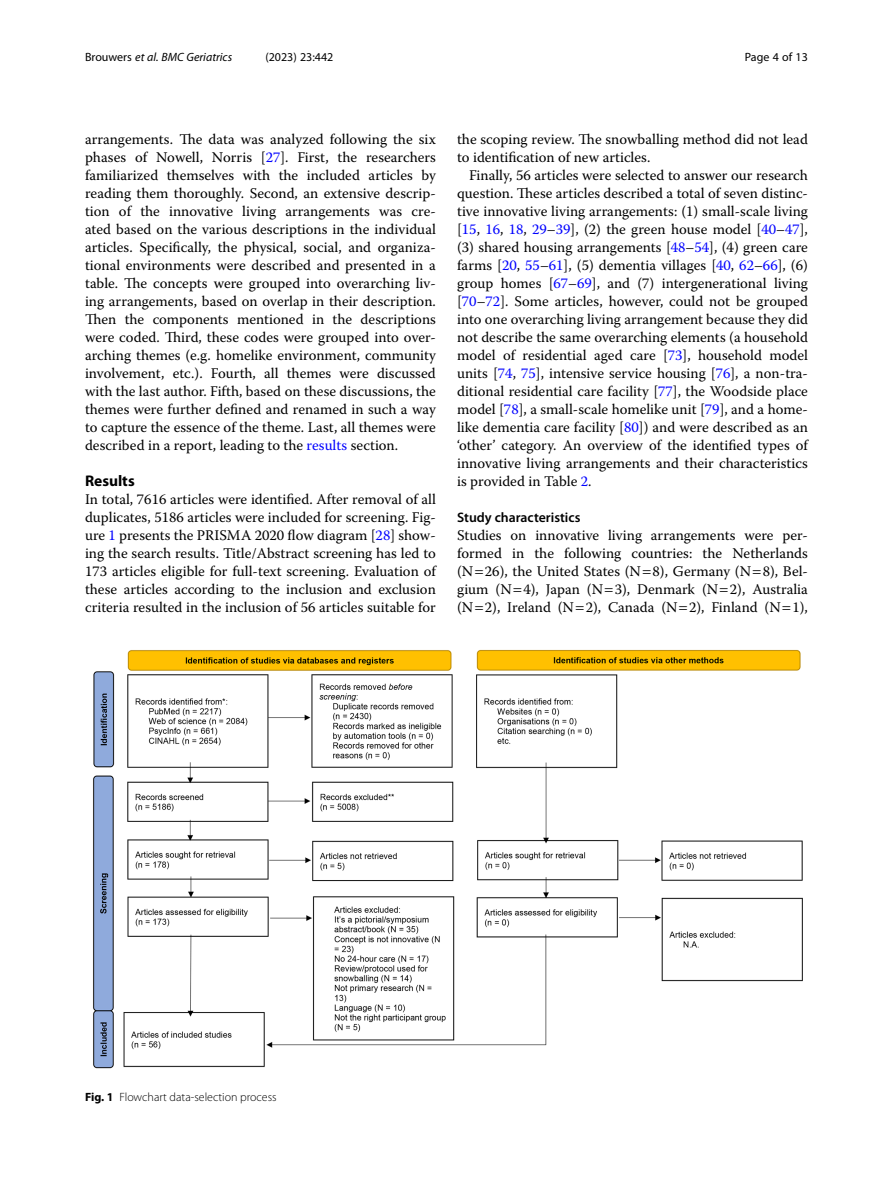
<style>
.page{position:relative;width:893px;height:1191px;background:#fff}
.page>*{position:absolute;margin:0;border:0;box-sizing:border-box;transform-origin:0 0}
.Head_1{font:700 15.45px "Myriad Pro";color:#000}
.Body_Text{font:14.7px/18px "Warnock Pro";color:#000;text-align:justify}
.Body_Text_Indent{font:14.7px/18px "Warnock Pro";color:#000;text-align:justify}
.Head_2{font:600 13.8px "Myriad Pro";color:#000}
.Figure_Caption{font:300 12px "Myriad Pro";color:#000}
.t1{font:italic 12px "Myriad Pro";color:#000}
.t2{font:12px "Myriad Pro";color:#000}
.s1{font-style:normal}
.s2{color:#00f}
.s3{font-weight:700}
</style>
<div class="page">
<img style="left:93px;top:649px;width:710px;height:420px">
<p class="t1" style="left:85px;top:50px;width:149px"><span class="s1">Brouwers</span> et al. BMC Geriatrics</p>
<p class="t2" style="left:265px;top:50px;width:70px">(2023) 23:442</p>
<p class="t2" style="left:745px;top:50px;width:65px">Page 4 of 13</p>
<p class="Body_Text" style="left:85px;top:130px;width:352px">arrangements. The data was analyzed following the six phases of Nowell, Norris [<span class="s2">27</span>]. First, the researchers familiarized themselves with the included articles by reading them thoroughly. Second, an extensive descrip&shy;tion of the innovative living arrangements was cre&shy;ated based on the various descriptions in the individual articles. Specifically, the physical, social, and organiza&shy;tional environments were described and presented in a table. The concepts were grouped into overarching liv&shy;ing arrangements, based on overlap in their description.<br>Then the components mentioned in the descriptions were coded. Third, these codes were grouped into over&shy;arching themes (e.g. homelike environment, community involvement, etc.). Fourth, all themes were discussed with the last author. Fifth, based on these discussions, the themes were further defined and renamed in such a way to capture the essence of the theme. Last, all themes were described in a report, leading to the <span class="s2">results</span> section.</p>
<p class="Head_1" style="left:85px;top:471px;width:51px">Results</p>
<p class="Body_Text" style="left:85px;top:490px;width:352px">In total, 7616 articles were identified. After removal of all duplicates, 5186 articles were included for screening. Fig&shy;ure <span class="s2">1</span> presents the PRISMA 2020 flow diagram [<span class="s2">28</span>] show&shy;ing the search results. Title/Abstract screening has led to 173 articles eligible for full-text screening. Evaluation of these articles according to the inclusion and exclusion criteria resulted in the inclusion of 56 articles suitable for</p>
<p class="Body_Text" style="left:457px;top:130px;width:352px">the scoping review. The snowballing method did not lead to identification of new articles.</p>
<p class="Body_Text_Indent" style="left:457px;top:166px;width:352px;text-indent:12px">Finally, 56 articles were selected to answer our research question. These articles described a total of seven distinc&shy;tive innovative living arrangements: (1) small-scale living [<span class="s2">15</span>, <span class="s2">16</span>, <span class="s2">18</span>, <span class="s2">29</span>–<span class="s2">39</span>], (2) the green house model [<span class="s2">40</span>–<span class="s2">47</span>], (3) shared housing arrangements [<span class="s2">48</span>–<span class="s2">54</span>], (4) green care farms [<span class="s2">20</span>, <span class="s2">55</span>–<span class="s2">61</span>], (5) dementia villages [<span class="s2">40</span>, <span class="s2">62</span>–<span class="s2">66</span>], (6) group homes [<span class="s2">67</span>–<span class="s2">69</span>], and (7) intergenerational living [<span class="s2">70</span>–<span class="s2">72</span>]. Some articles, however, could not be grouped into one overarching living arrangement because they did not describe the same overarching elements (a household model of residential aged care [<span class="s2">73</span>], household model units [<span class="s2">74</span>, <span class="s2">75</span>], intensive service housing [<span class="s2">76</span>], a non-tra&shy;ditional residential care facility [<span class="s2">77</span>], the Woodside place model [<span class="s2">78</span>], a small-scale homelike unit [<span class="s2">79</span>], and a home&shy;like dementia care facility [<span class="s2">80</span>]) and were described as an ‘other’ category. An overview of the identified types of innovative living arrangements and their characteristics is provided in Table <span class="s2">2</span>.</p>
<p class="Head_2" style="left:457px;top:509px;width:125px">Study characteristics</p>
<p class="Body_Text" style="left:457px;top:526px;width:352px">Studies on innovative living arrangements were per&shy;formed in the following countries: the Netherlands (N 26), the United States (N 8), Germany (N 8), Bel&shy;gium (N 4), Japan (N 3), Denmark (N 2), Australia (N 2), Ireland (N 2), Canada (N 2), Finland (N 1),</p>
<p class="Figure_Caption" style="left:85px;top:1090px;width:193px"><span class="s3">Fig. 1</span> Flowchart data-selection process</p>
</div>
